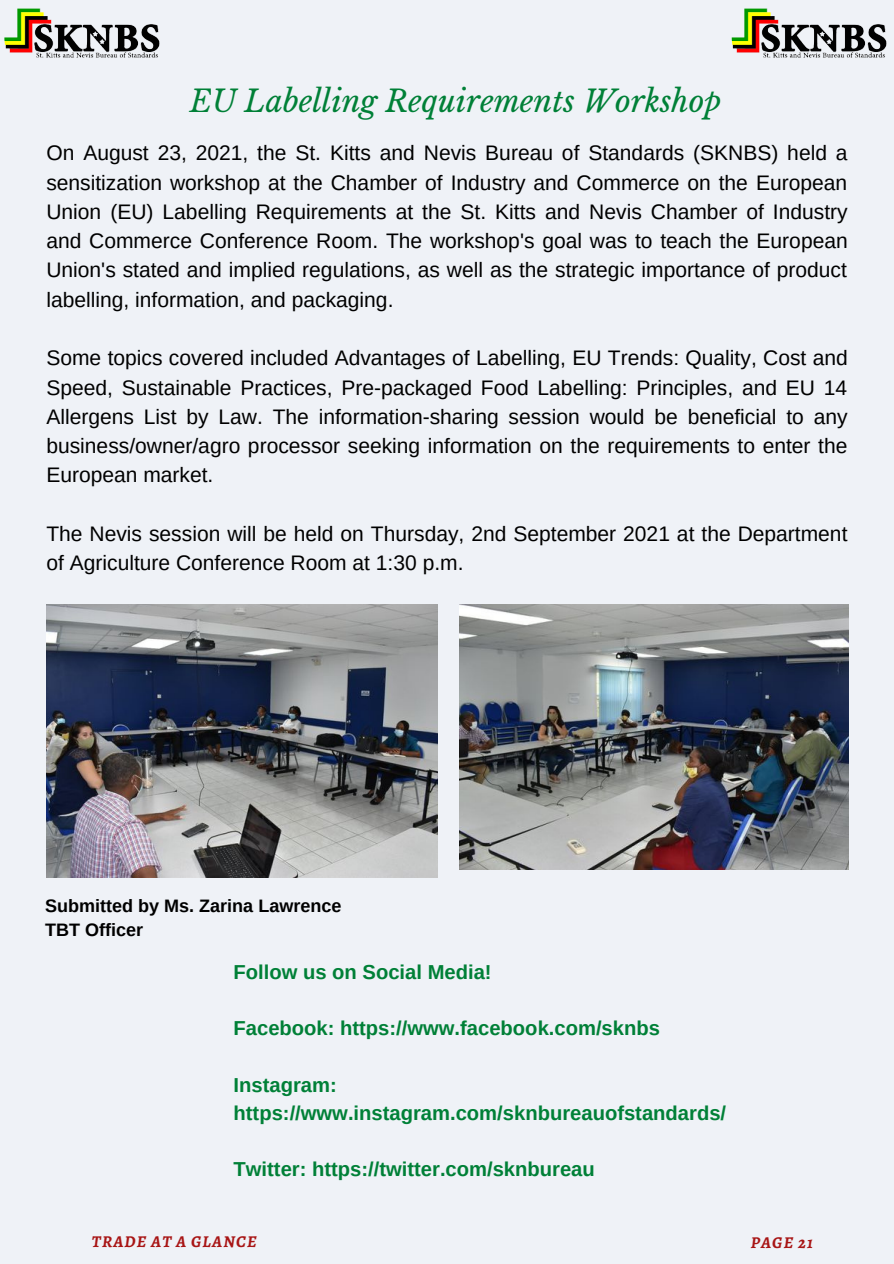
<style>
.page{position:relative;width:894px;height:1264px;background:#fff}
.page>*{position:absolute;margin:0;border:0;box-sizing:border-box;transform-origin:0 0}
.t1{font:italic 30px "Libre Baskerville";color:#008037}
.t2{font:21px/29.2px "Arimo";color:#000;text-align:justify}
.t3{font:700 20.25px/28.2px "Arimo";color:#008037}
.t4{font:700 18px/24.8px "Arimo";color:#000}
.t5{font:italic 700 16.5px "Alegreya";letter-spacing:.07em;color:#a81515}
</style>
<div class="page">
<div style="left:0;top:0;width:893px;height:1263px;background:#eff2f7"></div>
<img style="left:46px;top:604px;width:391px;height:273px">
<img style="left:459px;top:604px;width:389px;height:265px">
<img style="left:731px;top:8px;width:156px;height:50px">
<img style="left:4px;top:8px;width:156px;height:50px">
<h1 class="t1" style="left:190px;top:82px;width:533px">EU Labelling Requirements Workshop</h1>
<p class="t2" style="left:46px;top:138px;width:802px">On August 23, 2021, the St. Kitts and Nevis Bureau of Standards (SKNBS) held a sensitization workshop at the Chamber of Industry and Commerce on the European Union (EU) Labelling Requirements at the St. Kitts and Nevis Chamber of Industry and Commerce Conference Room. The workshop's goal was to teach the European Union's stated and implied regulations, as well as the strategic importance of product labelling, information, and packaging.</p>
<p class="t2" style="left:46px;top:343px;width:802px">Some topics covered included Advantages of Labelling, EU Trends: Quality, Cost and Speed, Sustainable Practices, Pre-packaged Food Labelling: Principles, and EU 14<br>Allergens List by Law. The information-sharing session would be beneficial to any business/owner/agro processor seeking information on the requirements to enter the European market.</p>
<p class="t2" style="left:46px;top:519px;width:802px">The Nevis session will be held on Thursday, 2nd September 2021 at the Department of Agriculture Conference Room at 1:30 p.m.</p>
<p class="t4" style="left:45px;top:893px;width:298px">Submitted by Ms. Zarina Lawrence<br>TBT Officer</p>
<p class="t3" style="left:233px;top:957px;width:259px">Follow us on Social Media!</p>
<p class="t3" style="left:233px;top:1014px;width:428px">Facebook: https://www.facebook.com/sknbs</p>
<p class="t3" style="left:233px;top:1070px;width:494px">Instagram: https://www.instagram.com/sknbureauofstandards/</p>
<p class="t3" style="left:233px;top:1154px;width:362px">Twitter: https://twitter.com/sknbureau</p>
<p class="t5" style="left:92px;top:1230px;width:166px">TRADE AT A GLANCE</p>
<p class="t5" style="left:750px;top:1230px;width:64px">PAGE 21</p>
</div>
